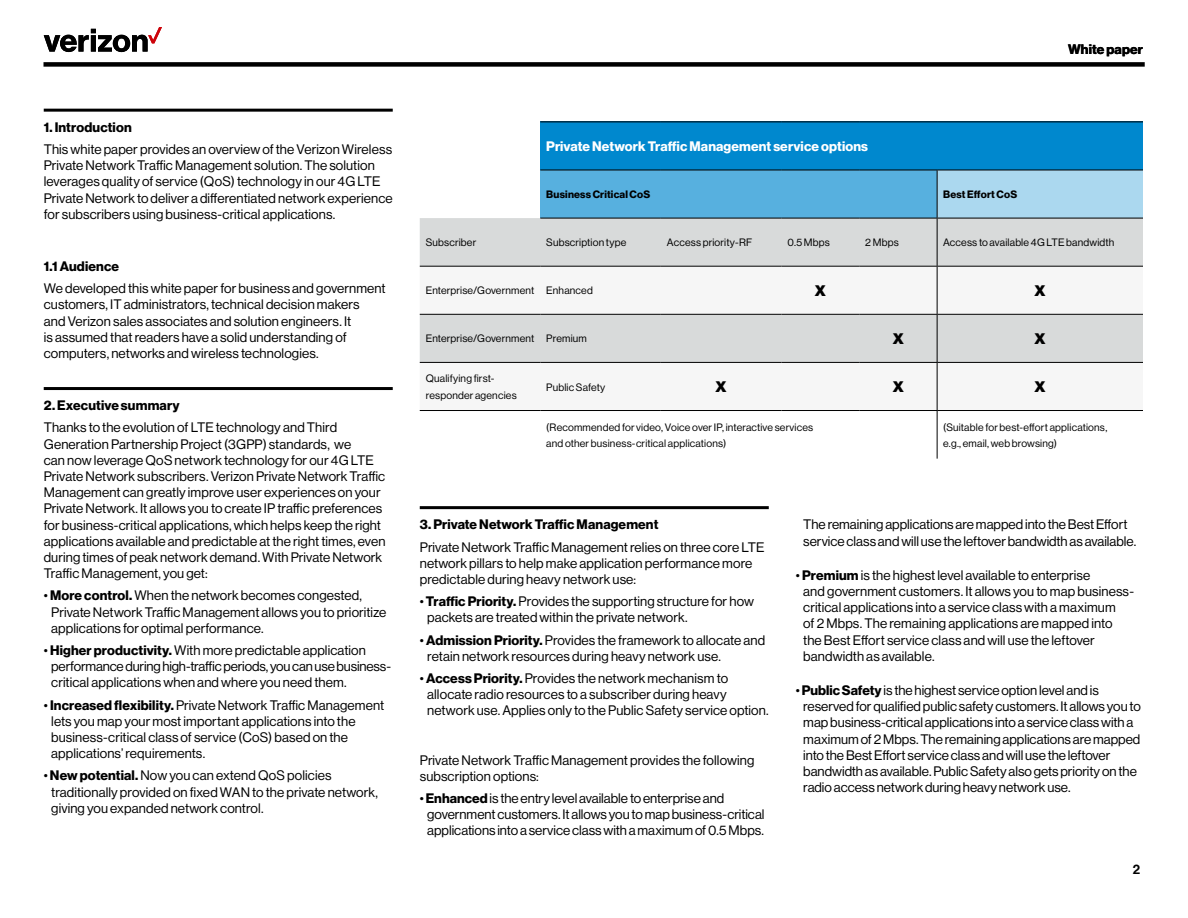
<style>
.page{position:relative;width:1188px;height:918px;background:#fff}
.page>*{position:absolute;margin:0;border:0;box-sizing:border-box;transform-origin:0 0}
.t1{font:15px "N Haas Grotesk DS Std 95 Blk";color:#000}
.t2{font:13.5px/16.2px "N Haas Grotesk DS Std 55 Rg";letter-spacing:.005em;color:#000}
.t3{font:13.5px "N Haas Grotesk DS Std 75 Bd";letter-spacing:.01em;color:#000}
.t4{font:13.5px "N Haas Grotesk DS Std 75 Bd";letter-spacing:.01em;color:#fff}
.t5{font:13.5px "N Haas Grotesk DS Std 65 Md";color:#000}
.t6{font:10.5px/16.2px "N Haas Grotesk DS Std 55 Rg";letter-spacing:.02em;color:#000}
.t7{font:10.5px "N Haas Grotesk DS Std 75 Bd";letter-spacing:.02em;color:#000}
.s1{font-family:"N Haas Grotesk DS Std 75 Bd"}
</style>
<div class="page">
<div style="left:44px;top:62px;width:1101px;height:5px;background:#000"></div>
<svg style="left:44px;top:27px;width:118px;height:25px"></svg>
<hr style="left:44px;top:109px;width:349px;height:3px;background:#000">
<hr style="left:44px;top:387px;width:349px;height:3px;background:#000">
<hr style="left:420px;top:506px;width:349px;height:3px;background:#000">
<div style="left:540px;top:122px;width:603px;height:48px;background:#0088ce"></div>
<div style="left:540px;top:170px;width:397px;height:48px;background:#57b0df"></div>
<div style="left:937px;top:170px;width:206px;height:48px;background:#abd8ef"></div>
<div style="left:420px;top:218px;width:723px;height:48px;background:#d8dada"></div>
<svg style="left:420px;top:267px;width:723px;height:143px;fill:#f6f6f6"></svg>
<hr style="left:540px;top:170px;width:121px;height:1px;background:#000">
<hr style="left:661px;top:170px;width:120px;height:1px;background:#000">
<hr style="left:781px;top:170px;width:78px;height:1px;background:#000">
<hr style="left:859px;top:170px;width:78px;height:1px;background:#000">
<hr style="left:937px;top:170px;width:206px;height:1px;background:#000">
<hr style="left:540px;top:218px;width:121px;height:1px;background:#000">
<hr style="left:661px;top:218px;width:120px;height:1px;background:#000">
<hr style="left:781px;top:218px;width:78px;height:1px;background:#000">
<hr style="left:859px;top:218px;width:78px;height:1px;background:#000">
<hr style="left:937px;top:218px;width:206px;height:1px;background:#000">
<hr style="left:420px;top:266px;width:120px;height:1px;background:#000">
<hr style="left:540px;top:266px;width:121px;height:1px;background:#000">
<hr style="left:661px;top:266px;width:120px;height:1px;background:#000">
<hr style="left:781px;top:266px;width:78px;height:1px;background:#000">
<hr style="left:859px;top:266px;width:78px;height:1px;background:#000">
<hr style="left:937px;top:266px;width:206px;height:1px;background:#000">
<hr style="left:420px;top:314px;width:120px;height:1px;background:#000">
<hr style="left:540px;top:314px;width:121px;height:1px;background:#000">
<hr style="left:661px;top:314px;width:120px;height:1px;background:#000">
<hr style="left:781px;top:314px;width:78px;height:1px;background:#000">
<hr style="left:859px;top:314px;width:78px;height:1px;background:#000">
<hr style="left:937px;top:314px;width:206px;height:1px;background:#000">
<hr style="left:420px;top:362px;width:120px;height:1px;background:#000">
<hr style="left:540px;top:362px;width:121px;height:1px;background:#000">
<hr style="left:661px;top:362px;width:120px;height:1px;background:#000">
<hr style="left:781px;top:362px;width:78px;height:1px;background:#000">
<hr style="left:859px;top:362px;width:78px;height:1px;background:#000">
<hr style="left:937px;top:362px;width:206px;height:1px;background:#000">
<hr style="left:937px;top:170px;width:1px;height:48px;background:#000">
<hr style="left:937px;top:218px;width:1px;height:48px;background:#000">
<hr style="left:937px;top:267px;width:1px;height:47px;background:#000">
<hr style="left:937px;top:315px;width:1px;height:47px;background:#000">
<hr style="left:937px;top:363px;width:1px;height:47px;background:#000">
<hr style="left:937px;top:411px;width:1px;height:48px;background:#000">
<hr style="left:540px;top:122px;width:121px;height:1px;background:#000">
<hr style="left:661px;top:122px;width:120px;height:1px;background:#000">
<hr style="left:781px;top:122px;width:78px;height:1px;background:#000">
<hr style="left:859px;top:122px;width:78px;height:1px;background:#000">
<hr style="left:937px;top:122px;width:206px;height:1px;background:#000">
<hr style="left:420px;top:410px;width:120px;height:1px;background:#000">
<hr style="left:540px;top:410px;width:121px;height:1px;background:#000">
<hr style="left:661px;top:410px;width:120px;height:1px;background:#000">
<hr style="left:781px;top:410px;width:78px;height:1px;background:#000">
<hr style="left:859px;top:410px;width:78px;height:1px;background:#000">
<hr style="left:937px;top:410px;width:206px;height:1px;background:#000">
<p class="t3" style="left:44px;top:119px;width:89px">1. Introduction</p>
<p class="t2" style="left:44px;top:141px;width:350px">This white paper provides an overview of the Verizon Wireless Private Network Traffic Management solution. The solution leverages quality of service (QoS) technology in our 4G LTE Private Network to deliver a differentiated network experience for subscribers using business-critical applications.</p>
<p class="t3" style="left:44px;top:258px;width:77px">1.1 Audience</p>
<p class="t2" style="left:44px;top:281px;width:344px">We developed this white paper for business and government customers, IT administrators, technical decision makers<br>and Verizon sales associates and solution engineers. It<br>is assumed that readers have a solid understanding of computers, networks and wireless technologies.</p>
<p class="t3" style="left:44px;top:398px;width:137px">2. Executive summary</p>
<p class="t2" style="left:44px;top:420px;width:343px">Thanks to the evolution of LTE technology and Third Generation Partnership Project (3GPP) standards, we<br>can now leverage QoS network technology for our 4G LTE Private Network subscribers. Verizon Private Network Traffic Management can greatly improve user experiences on your Private Network. It allows you to create IP traffic preferences for business-critical applications, which helps keep the right applications available and predictable at the right times, even during times of peak network demand. With Private Network Traffic Management, you get:</p>
<p class="t2" style="left:51px;top:588px;width:337px;text-indent:-8px">• <span class="s1">More control.</span> When the network becomes congested,<br>Private Network Traffic Management allows you to prioritize applications for optimal performance.</p>
<p class="t2" style="left:51px;top:642px;width:341px;text-indent:-8px">• <span class="s1">Higher productivity.</span> With more predictable application performance during high-traffic periods, you can use business&shy;critical applications when and where you need them.</p>
<p class="t2" style="left:51px;top:697px;width:335px;text-indent:-8px">• <span class="s1">Increased flexibility.</span> Private Network Traffic Management lets you map your most important applications into the business-critical class of service (CoS) based on the applications’ requirements.</p>
<p class="t2" style="left:51px;top:768px;width:328px;text-indent:-8px">• <span class="s1">New potential.</span> Now you can extend QoS policies traditionally provided on fixed WAN to the private network, giving you expanded network control.</p>
<p class="t4" style="left:546px;top:139px;width:323px">Private Network Traffic Management service options</p>
<p class="t7" style="left:546px;top:188px;width:106px">Business Critical CoS</p>
<p class="t7" style="left:943px;top:188px;width:76px">Best Effort CoS</p>
<p class="t3" style="left:1068px;top:41px;width:76px">White paper</p>
<p class="t6" style="left:426px;top:234px;width:52px">Subscriber</p>
<p class="t6" style="left:546px;top:234px;width:82px">Subscription type</p>
<p class="t6" style="left:667px;top:234px;width:87px">Access priority-RF</p>
<p class="t6" style="left:787px;top:234px;width:44px">0.5 Mbps</p>
<p class="t6" style="left:865px;top:234px;width:35px">2 Mbps</p>
<p class="t6" style="left:943px;top:234px;width:173px">Access to available 4G LTE bandwidth</p>
<p class="t6" style="left:426px;top:283px;width:169px">Enterprise/Government Enhanced</p>
<p class="t1" style="left:815px;top:282px;width:13px">X</p>
<p class="t1" style="left:1035px;top:282px;width:13px">X</p>
<p class="t6" style="left:426px;top:331px;width:163px">Enterprise/Government Premium</p>
<p class="t1" style="left:893px;top:330px;width:13px">X</p>
<p class="t1" style="left:1035px;top:330px;width:13px">X</p>
<p class="t6" style="left:426px;top:371px;width:92px">Qualifying first&shy;responder agencies</p>
<p class="t6" style="left:546px;top:379px;width:61px">Public Safety</p>
<p class="t1" style="left:716px;top:378px;width:13px">X</p>
<p class="t1" style="left:893px;top:378px;width:13px">X</p>
<p class="t1" style="left:1035px;top:378px;width:13px">X</p>
<p class="t6" style="left:546px;top:419px;width:268px">(Recommended for video, Voice over IP, interactive services and other business-critical applications)</p>
<p class="t6" style="left:943px;top:419px;width:166px">(Suitable for best-effort applications, e.g., email, web browsing)</p>
<p class="t3" style="left:420px;top:517px;width:240px">3. Private Network Traffic Management</p>
<p class="t2" style="left:420px;top:539px;width:346px">Private Network Traffic Management relies on three core LTE network pillars to help make application performance more predictable during heavy network use:</p>
<p class="t2" style="left:427px;top:593px;width:328px;text-indent:-8px">• <span class="s1">Traffic Priority.</span> Provides the supporting structure for how packets are treated within the private network.</p>
<p class="t2" style="left:427px;top:632px;width:340px;text-indent:-8px">• <span class="s1">Admission Priority.</span> Provides the framework to allocate and retain network resources during heavy network use.</p>
<p class="t2" style="left:427px;top:670px;width:343px;text-indent:-8px">• <span class="s1">Access Priority.</span> Provides the network mechanism to allocate radio resources to a subscriber during heavy network use. Applies only to the Public Safety service option.</p>
<p class="t2" style="left:420px;top:752px;width:336px">Private Network Traffic Management provides the following subscription options:</p>
<p class="t2" style="left:427px;top:790px;width:339px;text-indent:-8px">• <span class="s1">Enhanced</span> is the entry level available to enterprise and government customers. It allows you to map business-critical applications into a service class with a maximum of 0.5 Mbps.</p>
<p class="t2" style="left:803px;top:517px;width:334px">The remaining applications are mapped into the Best Effort service class and will use the leftover bandwidth as available.</p>
<p class="t2" style="left:803px;top:567px;width:332px;text-indent:-7px">• <span class="s1">Premium</span> is the highest level available to enterprise<br>and government customers. It allows you to map business&shy;critical applications into a service class with a maximum<br>of 2 Mbps. The remaining applications are mapped into the Best Effort service class and will use the leftover bandwidth as available.</p>
<p class="t2" style="left:803px;top:682px;width:339px;text-indent:-8px">• <span class="s1">Public Safety</span> is the highest service option level and is reserved for qualified public safety customers. It allows you to map business-critical applications into a service class with a maximum of 2 Mbps. The remaining applications are mapped into the Best Effort service class and will use the leftover bandwidth as available. Public Safety also gets priority on the radio access network during heavy network use.</p>
<p class="t5" style="left:1133px;top:861px;width:9px">2</p>
</div>
